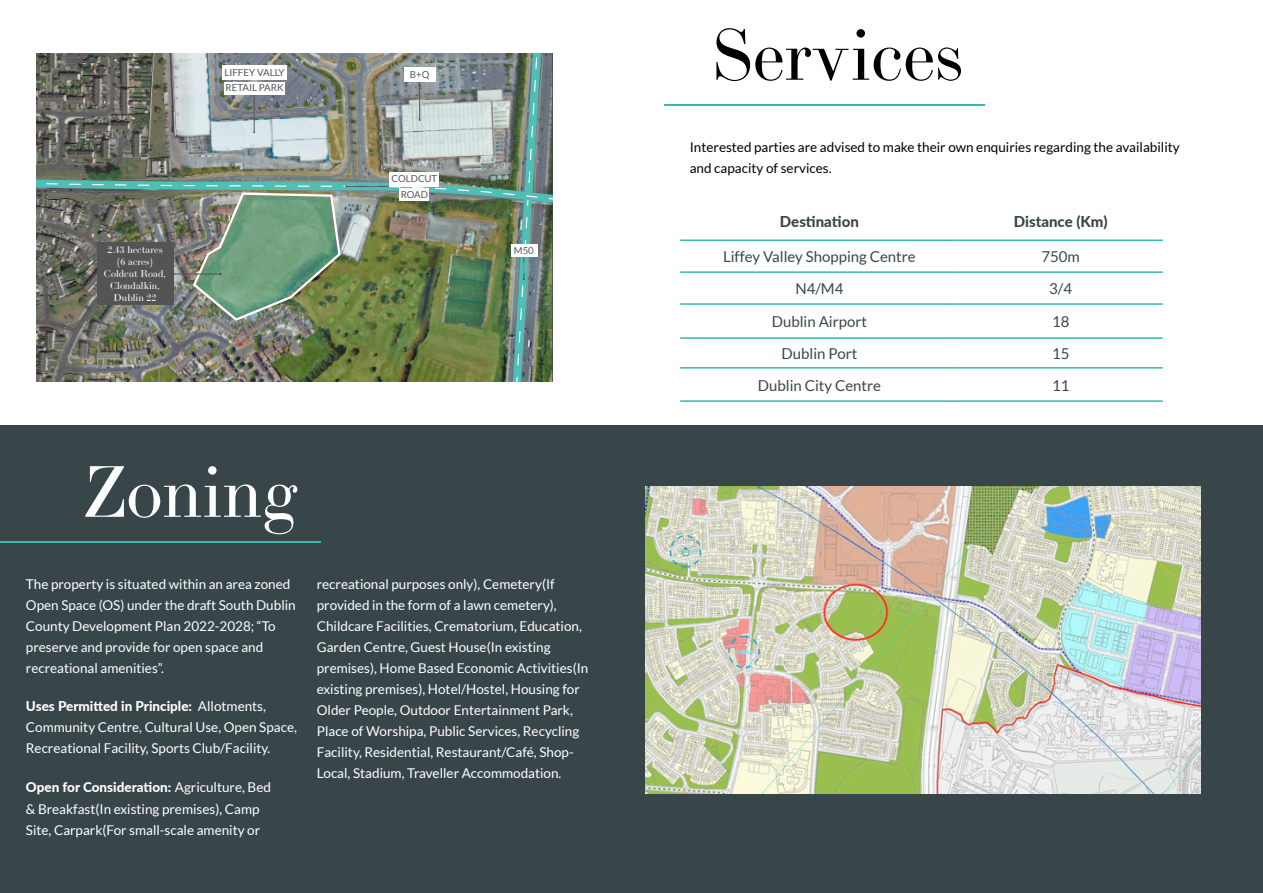
<style>
.page{position:relative;width:1263px;height:893px;background:#fff}
.page>*{position:absolute;margin:0;border:0;box-sizing:border-box;transform-origin:0 0}
.t1{font:72px "LTC Bodoni 175 Pro";color:#000}
.t2{font:72px "LTC Bodoni 175 Pro";color:#fff}
.t3{font:15px "Lato";color:#394649}
.t4{font:800 15px "Lato";color:#394649}
.t5{font:13.5px/21px "Lato";color:#fff}
.t6{font:13.5px/21px "Lato";color:#000}
.t7{font:9.9px/12px "LTC Bodoni 175 Pro";color:#fff;text-align:center}
.t8{font:9.6px/15.5px "Lato";color:#545455}
.s1{font-weight:800}
</style>
<div class="page">
<img style="left:37px;top:53px;width:516px;height:328px">
<div style="left:389px;top:172px;width:50px;height:14px;background:#fff"></div>
<div style="left:400px;top:188px;width:29px;height:13px;background:#fff"></div>
<div style="left:0;top:425px;width:1263px;height:468px;background:#394649"></div>
<hr style="left:680px;top:239px;width:279px;height:2px;background:#34baad">
<hr style="left:959px;top:239px;width:204px;height:2px;background:#34baad">
<hr style="left:680px;top:271px;width:279px;height:2px;background:#34baad">
<hr style="left:959px;top:271px;width:204px;height:2px;background:#34baad">
<hr style="left:680px;top:303px;width:279px;height:2px;background:#34baad">
<hr style="left:959px;top:303px;width:204px;height:2px;background:#34baad">
<hr style="left:680px;top:337px;width:279px;height:2px;background:#34baad">
<hr style="left:959px;top:337px;width:204px;height:2px;background:#34baad">
<hr style="left:680px;top:367px;width:279px;height:2px;background:#34baad">
<hr style="left:959px;top:367px;width:204px;height:2px;background:#34baad">
<hr style="left:680px;top:400px;width:279px;height:2px;background:#34baad">
<hr style="left:959px;top:400px;width:204px;height:2px;background:#34baad">
<hr style="left:664px;top:104px;width:320px;height:1px;background:#34baad">
<hr style="left:0;top:541px;width:321px;height:1px;background:#34baad">
<img style="left:645px;top:487px;width:556px;height:306px">
<p class="t8" style="left:224px;top:64px;width:62px">LIFFEY VALLY<br>RETAIL PARK</p>
<p class="t8" style="left:410px;top:66px;width:21px">B+Q</p>
<p class="t8" style="left:392px;top:171px;width:47px;text-align:center">COLDCUT<br>ROAD</p>
<p class="t7" style="left:107px;top:243px;width:57px">2.43 hectares</p>
<p class="t8" style="left:514px;top:243px;width:21px">M50</p>
<p class="t7" style="left:104px;top:255px;width:64px">(6 acres)<br>Coldcut Road,<br>Clondalkin,<br>Dublin 22</p>
<h1 class="t2" style="left:83px;top:446px;width:217px">Zoning</h1>
<p class="t5" style="left:26px;top:574px;width:271px">The property is situated within an area zoned Open Space (OS) under the draft South Dublin County Development Plan 2022-2028; “To preserve and provide for open space and recreational amenities”.</p>
<p class="t5" style="left:26px;top:696px;width:272px"><span class="s1">Uses Permitted in Principle:</span> Allotments,<br>Community Centre, Cultural Use, Open Space,<br>Recreational Facility, Sports Club/Facility.</p>
<p class="t5" style="left:26px;top:776px;width:247px;line-height:21.6px"><span class="s1">Open for Consideration:</span> Agriculture, Bed &amp; Breakfast(In existing premises), Camp<br>Site, Carpark(For small-scale amenity or</p>
<p class="t5" style="left:317px;top:574px;width:273px">recreational purposes only), Cemetery(If provided in the form of a lawn cemetery), Childcare Facilities, Crematorium, Education, Garden Centre, Guest House(In existing premises), Home Based Economic Activities(In existing premises), Hotel/Hostel, Housing for Older People, Outdoor Entertainment Park, Place of Worshipa, Public Services, Recycling Facility, Residential, Restaurant/Café, Shop-Local, Stadium, Traveller Accommodation.</p>
<h1 class="t1" style="left:713px;top:9px;width:252px">Services</h1>
<p class="t6" style="left:690px;top:137px;width:491px">Interested parties are advised to make their own enquiries regarding the availability and capacity of services.</p>
<p class="t4" style="left:780px;top:210px;width:80px">Destination</p>
<p class="t4" style="left:1014px;top:210px;width:95px">Distance (Km)</p>
<p class="t3" style="left:723px;top:248px;width:194px">Liffey Valley Shopping Centre</p>
<p class="t3" style="left:1041px;top:248px;width:40px">750m</p>
<p class="t3" style="left:795px;top:280px;width:50px">N4/M4</p>
<p class="t3" style="left:1049px;top:280px;width:24px">3/4</p>
<p class="t3" style="left:772px;top:313px;width:97px">Dublin Airport</p>
<p class="t3" style="left:1052px;top:313px;width:19px">18</p>
<p class="t3" style="left:781px;top:345px;width:77px">Dublin Port</p>
<p class="t3" style="left:1052px;top:345px;width:19px">15</p>
<p class="t3" style="left:758px;top:377px;width:125px">Dublin City Centre</p>
<p class="t3" style="left:1052px;top:377px;width:19px">11</p>
</div>
